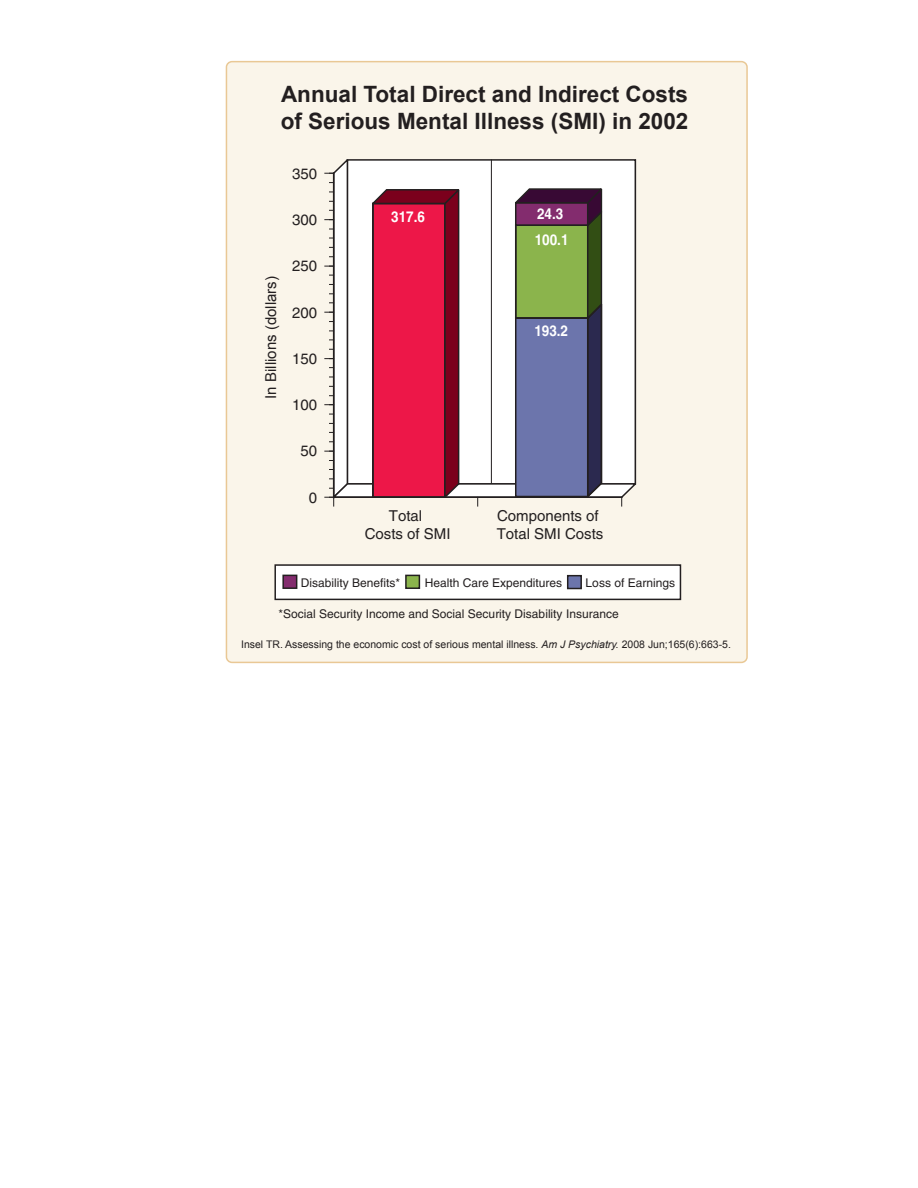
<style>
.page{position:relative;width:918px;height:1188px;background:#fff}
.page>*{position:absolute;margin:0;border:0;box-sizing:border-box;transform-origin:0 0}
.t1{font:700 22.5px/27px "Arial";color:#231f20}
.t2{font:15px/18px "Helvetica";color:#231f20;text-align:center}
.t3{font:15px "Arial";color:#231f20}
.t4{font:700 15px "Helvetica";color:#fff;scale:.9 1}
.t5{font:12px "Helvetica";color:#231f20}
.t6{font:10.5px "Arial";color:#231f20}
.s1{font-style:italic}
</style>
<div class="page">
<div style="left:226px;top:62px;width:521px;height:600px;background:#faf5ea;border-radius:6px"></div>
<div style="left:226px;top:61px;width:522px;height:602px;border:2px solid #e9c895;border-radius:6px"></div>
<div style="left:274px;top:564px;width:407px;height:36px;background:#fff;border:2px solid #231f20"></div>
<div style="left:406px;top:575px;width:13px;height:13px;background:#8bb44c"></div>
<div style="left:405px;top:575px;width:15px;height:14px;border:2px solid #231f20"></div>
<div style="left:567px;top:575px;width:15px;height:14px;background:#6c75ac;border:2px solid #231f20"></div>
<div style="left:282px;top:575px;width:15px;height:14px;background:#832c6e;border:2px solid #231f20"></div>
<svg style="left:324px;top:159px;width:313px;height:348px;background:#c59aa5"></svg>
<p class="t1" style="left:281px;top:81px;width:409px">Annual Total Direct and Indirect Costs of Serious Mental Illness (SMI) in 2002</p>
<p class="t2" style="left:292px;top:164px;width:27px">350</p>
<p class="t2" style="left:292px;top:211px;width:27px">300</p>
<p class="t3" style="left:262px;top:399px;width:124px;rotate:-90deg">In Billions (dollars)</p>
<p class="t2" style="left:292px;top:257px;width:27px">250</p>
<p class="t2" style="left:292px;top:303px;width:27px">200</p>
<p class="t2" style="left:292px;top:349px;width:27px">150</p>
<p class="t2" style="left:292px;top:396px;width:27px">100</p>
<p class="t2" style="left:301px;top:442px;width:18px">50</p>
<p class="t2" style="left:309px;top:488px;width:10px">0</p>
<p class="t4" style="left:391px;top:207px;width:39px">317.6</p>
<p class="t4" style="left:537px;top:204px;width:31px">24.3</p>
<p class="t4" style="left:535px;top:231px;width:39px">100.1</p>
<p class="t4" style="left:534px;top:322px;width:39px">193.2</p>
<p class="t2" style="left:365px;top:507px;width:87px">Total<br>Costs of SMI</p>
<p class="t2" style="left:497px;top:507px;width:108px;text-align:left">Components of<br>Total SMI Costs</p>
<p class="t5" style="left:301px;top:576px;width:101px">Disability Benefits*</p>
<p class="t5" style="left:425px;top:576px;width:139px">Health Care Expenditures</p>
<p class="t5" style="left:586px;top:576px;width:91px">Loss of Earnings</p>
<p class="t5" style="left:279px;top:606px;width:342px">*Social Security Income and Social Security Disability Insurance</p>
<p class="t6" style="left:241px;top:638px;width:491px">Insel TR. Assessing the economic cost of serious mental illness. <span class="s1">Am J Psychiatry.</span> 2008 Jun;165(6):663-5.</p>
</div>
